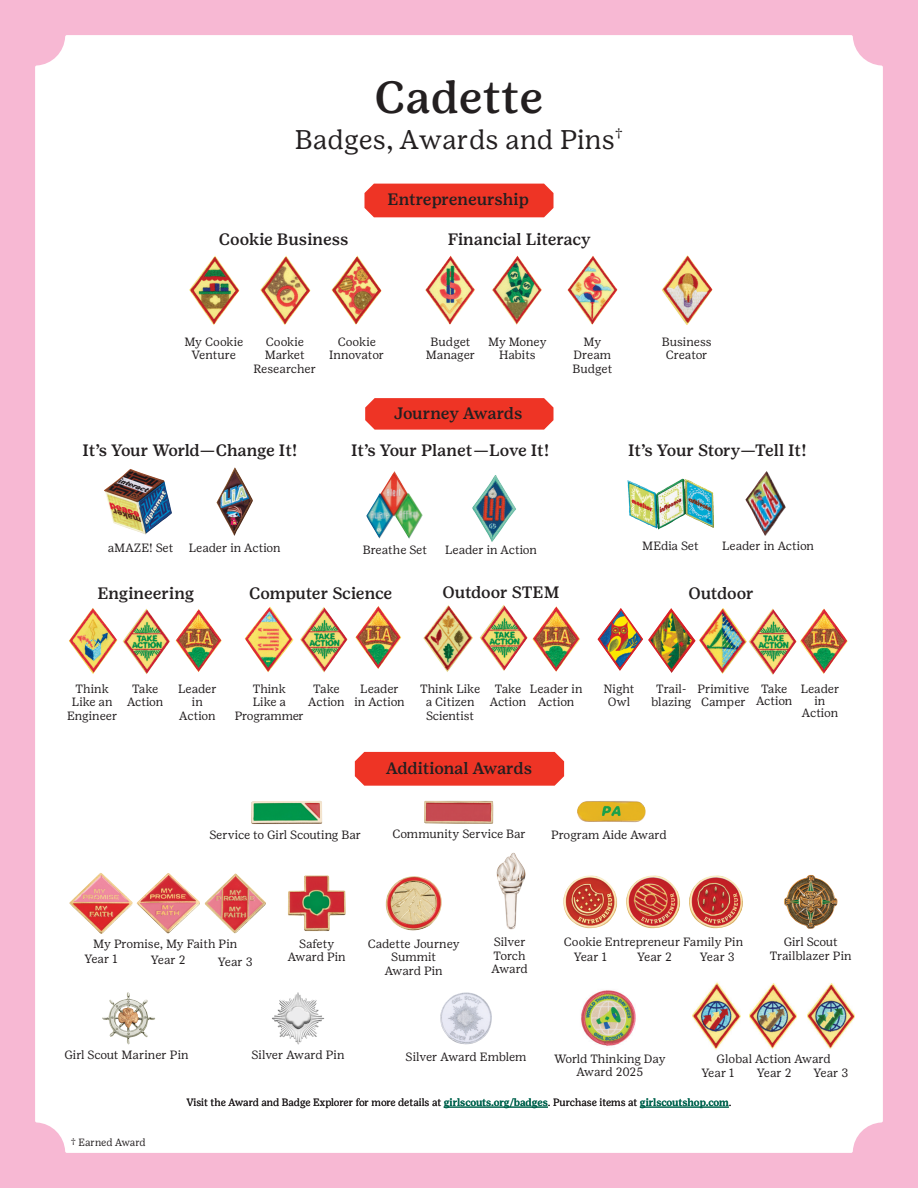
<style>
.page{position:relative;width:918px;height:1188px;background:#f7b8d3}
.page>*{position:absolute;margin:0;border:0;box-sizing:border-box;transform-origin:0 0}
.t1{font:500 45px "Girl Scout Text";color:#231f20}
.t2{font:27px "Girl Scout Text";color:#231f20}
.t3{font:500 16.5px "Girl Scout Text";letter-spacing:-.005em;color:#231f20}
.t4{font:12px/13.5px "Girl Scout Text";color:#231f20;text-align:center}
.t5{font:12px/13.5px "Girl Scout Text";letter-spacing:-.02em;color:#231f20;text-align:center}
.t6{font:12px "Girl Scout Text";letter-spacing:-.03em;color:#231f20}
.CTA{font:10.5px "Girl Scout Text";letter-spacing:-.01em;color:#231f20;scale:.96 1}
.s1{font-weight:500;color:#00634e}
</style>
<div class="page">
<div style="left:35px;top:35px;width:848px;height:1118px;background:#fff"></div>
<img style="left:216px;top:467px;width:37px;height:69px">
<img style="left:104px;top:469px;width:68px;height:66px">
<img style="left:472px;top:475px;width:44px;height:67px">
<img style="left:366px;top:471px;width:57px;height:68px">
<img style="left:745px;top:471px;width:41px;height:65px">
<img style="left:627px;top:478px;width:56px;height:31px">
<img style="left:355px;top:606px;width:46px;height:63px">
<img style="left:245px;top:606px;width:49px;height:67px">
<img style="left:300px;top:607px;width:48px;height:66px">
<img style="left:123px;top:608px;width:47px;height:66px">
<img style="left:69px;top:608px;width:49px;height:66px">
<img style="left:175px;top:609px;width:47px;height:63px">
<img style="left:597px;top:608px;width:46px;height:63px">
<img style="left:648px;top:608px;width:48px;height:65px">
<img style="left:749px;top:608px;width:48px;height:67px">
<img style="left:699px;top:608px;width:48px;height:66px">
<img style="left:800px;top:608px;width:48px;height:66px">
<img style="left:423px;top:605px;width:50px;height:67px">
<img style="left:480px;top:605px;width:48px;height:66px">
<img style="left:532px;top:606px;width:48px;height:66px">
<img style="left:496px;top:853px;width:30px;height:77px">
<img style="left:385px;top:876px;width:57px;height:54px">
<img style="left:69px;top:873px;width:64px;height:63px">
<img style="left:136px;top:873px;width:64px;height:62px">
<img style="left:204px;top:873px;width:63px;height:61px">
<img style="left:288px;top:875px;width:58px;height:56px">
<img style="left:424px;top:801px;width:69px;height:23px">
<img style="left:251px;top:801px;width:71px;height:23px">
<img style="left:576px;top:801px;width:71px;height:21px">
<img style="left:562px;top:875px;width:55px;height:55px">
<img style="left:626px;top:875px;width:56px;height:55px">
<img style="left:688px;top:875px;width:57px;height:55px">
<img style="left:784px;top:875px;width:54px;height:54px">
<img style="left:102px;top:992px;width:53px;height:53px">
<img style="left:272px;top:992px;width:32px;height:53px">
<img style="left:440px;top:992px;width:52px;height:53px">
<img style="left:749px;top:982px;width:47px;height:68px">
<img style="left:693px;top:982px;width:47px;height:68px">
<img style="left:807px;top:982px;width:48px;height:68px">
<img style="left:331px;top:255px;width:51px;height:70px">
<img style="left:260px;top:255px;width:51px;height:70px">
<img style="left:189px;top:255px;width:51px;height:70px">
<img style="left:662px;top:255px;width:51px;height:70px">
<img style="left:425px;top:255px;width:50px;height:70px">
<img style="left:492px;top:255px;width:50px;height:70px">
<img style="left:567px;top:255px;width:51px;height:70px">
<svg style="left:365px;top:398px;width:189px;height:32px;background:#ee3d2f"></svg>
<div style="left:364px;top:184px;width:190px;height:33px;background:#ee3425"></div>
<div style="left:355px;top:752px;width:209px;height:34px;background:#ee3425"></div>
<img style="left:579px;top:988px;width:62px;height:60px">
<hr style="left:444px;top:1107px;width:104px;height:1px;background:#00634e">
<hr style="left:640px;top:1107px;width:89px;height:1px;background:#00634e">
<p class="t1" style="left:374px;top:70px;width:171px">Cadette</p>
<p class="t2" style="left:295px;top:124px;width:330px">Badges, Awards and Pins<sup>†</sup></p>
<p class="t3" style="left:388px;top:189px;width:143px">Entrepreneurship</p>
<p class="t3" style="left:219px;top:229px;width:131px">Cookie Business</p>
<p class="t3" style="left:448px;top:229px;width:145px">Financial Literacy</p>
<p class="t4" style="left:184px;top:335px;width:60px">My Cookie<br>Venture</p>
<p class="t4" style="left:662px;top:335px;width:52px">Business<br>Creator</p>
<p class="t4" style="left:265px;top:335px;width:42px;text-align:left">Cookie<br>Market</p>
<p class="t4" style="left:253px;top:362px;width:64px">Researcher</p>
<p class="t4" style="left:329px;top:335px;width:56px">Cookie<br>Innovator</p>
<p class="t4" style="left:431px;top:335px;width:42px">Budget</p>
<p class="t4" style="left:426px;top:348px;width:51px">Manager</p>
<p class="t4" style="left:488px;top:335px;width:60px">My Money<br>Habits</p>
<p class="t4" style="left:572px;top:335px;width:42px">My<br>Dream<br>Budget</p>
<p class="t3" style="left:394px;top:403px;width:130px">Journey Awards</p>
<p class="t3" style="left:82px;top:440px;width:216px">It’s Your World—Change It!</p>
<p class="t3" style="left:351px;top:440px;width:200px">It’s Your Planet—Love It!</p>
<p class="t3" style="left:628px;top:440px;width:180px">It’s Your Story—Tell It!</p>
<p class="t4" style="left:108px;top:540px;width:67px">aMAZE! Set</p>
<p class="t4" style="left:189px;top:540px;width:93px">Leader in Action</p>
<p class="t4" style="left:363px;top:543px;width:66px">Breathe Set</p>
<p class="t4" style="left:445px;top:543px;width:93px">Leader in Action</p>
<p class="t4" style="left:642px;top:539px;width:58px">MEdia Set</p>
<p class="t4" style="left:722px;top:539px;width:93px">Leader in Action</p>
<p class="t3" style="left:97px;top:583px;width:98px">Engineering</p>
<p class="t3" style="left:249px;top:583px;width:145px">Computer Science</p>
<p class="t3" style="left:442px;top:582px;width:119px">Outdoor STEM</p>
<p class="t3" style="left:688px;top:583px;width:67px">Outdoor</p>
<p class="t4" style="left:67px;top:682px;width:52px">Think<br>Like an<br>Engineer</p>
<p class="t4" style="left:178px;top:682px;width:40px">Leader in<br>Action</p>
<p class="t4" style="left:801px;top:682px;width:40px;line-height:12px">Leader in<br>Action</p>
<p class="t5" style="left:127px;top:682px;width:38px">Take<br>Action</p>
<p class="t5" style="left:235px;top:682px;width:71px">Think<br>Like a<br>Programmer</p>
<p class="t5" style="left:308px;top:682px;width:38px">Take<br>Action</p>
<p class="t4" style="left:354px;top:682px;width:52px">Leader in Action</p>
<p class="t4" style="left:420px;top:682px;width:62px">Think Like a Citizen<br>Scientist</p>
<p class="t5" style="left:490px;top:682px;width:38px">Take<br>Action</p>
<p class="t4" style="left:530px;top:682px;width:54px">Leader in<br>Action</p>
<p class="t4" style="left:603px;top:682px;width:33px">Night<br>Owl</p>
<p class="t4" style="left:656px;top:682px;width:32px">Trail-</p>
<p class="t5" style="left:756px;top:682px;width:38px;line-height:12px">Take<br>Action</p>
<p class="t4" style="left:698px;top:682px;width:54px;text-align:left">Primitive<br>Camper</p>
<p class="t4" style="left:651px;top:695px;width:42px">blazing</p>
<p class="t3" style="left:386px;top:758px;width:148px">Additional Awards</p>
<p class="t5" style="left:209px;top:828px;width:153px">Service to Girl Scouting Bar</p>
<p class="t4" style="left:392px;top:827px;width:135px">Community Service Bar</p>
<p class="t5" style="left:551px;top:828px;width:117px">Program Aide Award</p>
<p class="t4" style="left:93px;top:937px;width:146px">My Promise, My Faith Pin</p>
<p class="t4" style="left:151px;top:953px;width:36px">Year 2</p>
<p class="t4" style="left:218px;top:955px;width:36px">Year 3</p>
<p class="t4" style="left:84px;top:952px;width:35px">Year 1</p>
<p class="t4" style="left:288px;top:937px;width:60px">Safety<br>Award Pin</p>
<p class="t4" style="left:368px;top:937px;width:93px">Cadette Journey<br>Summit<br>Award Pin</p>
<p class="t5" style="left:492px;top:935px;width:38px;text-align:left">Silver<br>Torch<br>Award</p>
<p class="t4" style="left:564px;top:935px;width:181px">Cookie Entrepreneur Family Pin</p>
<p class="t4" style="left:637px;top:950px;width:36px">Year 2</p>
<p class="t4" style="left:700px;top:950px;width:36px">Year 3</p>
<p class="t4" style="left:574px;top:950px;width:35px">Year 1</p>
<p class="t6" style="left:784px;top:935px;width:56px">Girl Scout</p>
<p class="t4" style="left:770px;top:949px;width:84px">Trailblazer Pin</p>
<p class="t4" style="left:65px;top:1048px;width:126px">Girl Scout Mariner Pin</p>
<p class="t4" style="left:252px;top:1048px;width:95px">Silver Award Pin</p>
<p class="t4" style="left:406px;top:1050px;width:122px">Silver Award Emblem</p>
<p class="t4" style="left:554px;top:1052px;width:113px">World Thinking Day</p>
<p class="t5" style="left:717px;top:1052px;width:116px">Global Action Award</p>
<p class="t5" style="left:576px;top:1065px;width:68px">Award 2025</p>
<p class="t4" style="left:701px;top:1066px;width:35px">Year 1</p>
<p class="t4" style="left:757px;top:1066px;width:36px">Year 2</p>
<p class="t4" style="left:814px;top:1066px;width:36px">Year 3</p>
<p class="CTA" style="left:71px;top:1136px;width:80px">† Earned Award</p>
<p class="CTA" style="left:186px;top:1096px;width:569px">Visit the Award and Badge Explorer for more details at <span class="s1">girlscouts.org/badges</span>. Purchase items at <span class="s1">girlscoutshop.com</span>.</p>
</div>
